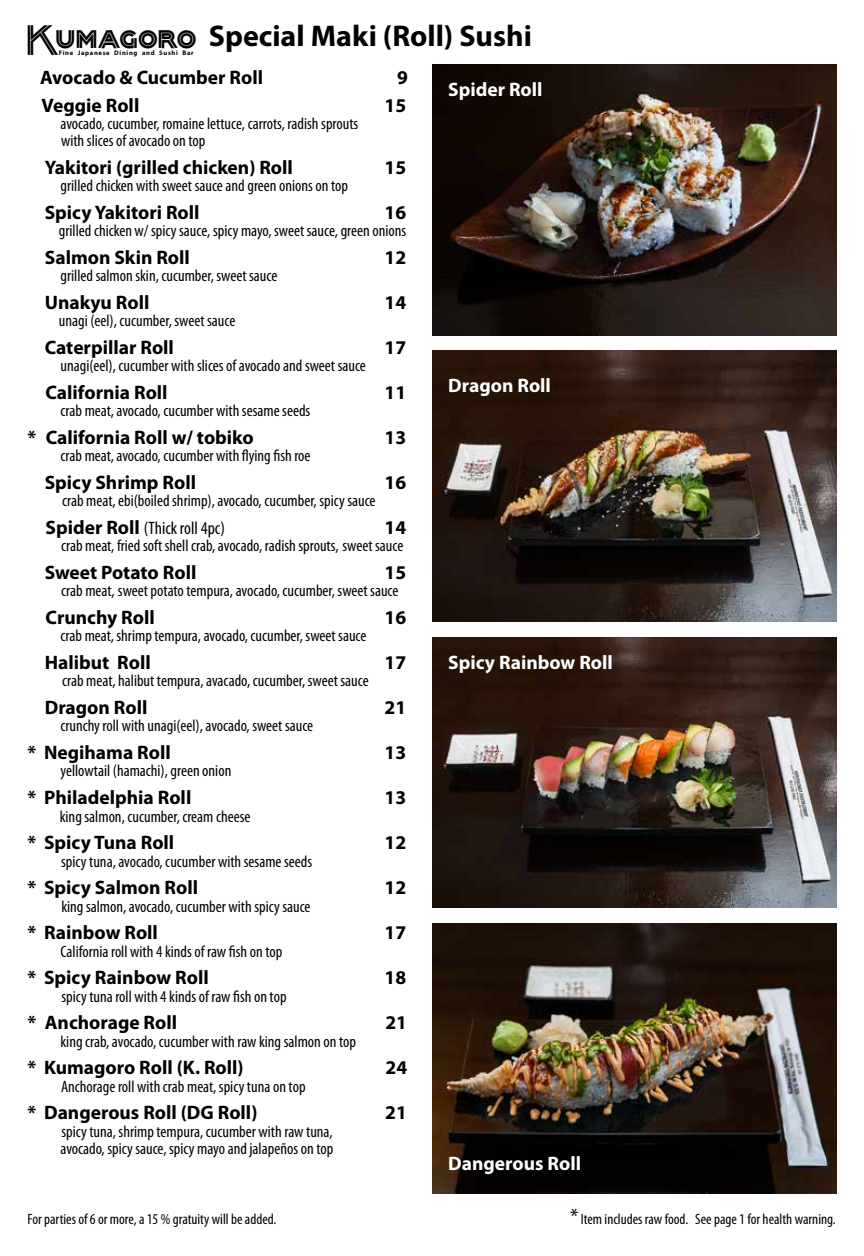
<style>
.page{position:relative;width:864px;height:1256px;background:#fff}
.page>*{position:absolute;margin:0;border:0;box-sizing:border-box;transform-origin:0 0}
.t1{font:700 30px "Myriad Pro";color:#000}
.t2{font:700 19.5px "Myriad Pro";color:#000}
.t3{font:700 19.5px "Myriad Pro";color:#fff}
.t4{font:condensed 18px "Myriad Pro";color:#000}
.t5{font:condensed 16.5px/17.2px "Myriad Pro";color:#000}
.t6{font:condensed 15px "Myriad Pro";color:#000}
.t7{font:700 6.6px "Myriad Pro";letter-spacing:.1em;color:#000}
.s1{font-family:"Packard Clipper NF";font-weight:400;font-size:31.65px}
.s2{font-weight:700;font-stretch:normal;font-size:19.5px}
.s3{font-size:22.5px}
</style>
<div class="page">
<img style="left:433px;top:351px;width:404px;height:270px">
<img style="left:433px;top:637px;width:404px;height:270px">
<img style="left:433px;top:923px;width:404px;height:270px">
<img style="left:433px;top:65px;width:404px;height:270px">
<h1 class="t1" style="left:27px;top:16px;width:506px"><span class="s1">Kumagoro</span> Special Maki (Roll) Sushi</h1>
<p class="t7" style="left:59px;top:48px;width:137px">Fine Japanese Dining and Sushi Bar</p>
<p class="t2" style="left:40px;top:65px;width:225px">Avocado &amp; Cucumber Roll</p>
<p class="t2" style="left:397px;top:65px;width:12px">9</p>
<p class="t2" style="left:42px;top:92px;width:99px">Veggie Roll</p>
<p class="t2" style="left:385px;top:92px;width:23px">15</p>
<p class="t5" style="left:61px;top:115px;width:299px">avocado, cucumber, romaine lettuce, carrots, radish sprouts with slices of avocado on top</p>
<p class="t2" style="left:45px;top:155px;width:250px">Yakitori (grilled chicken) Roll</p>
<p class="t2" style="left:385px;top:155px;width:23px">15</p>
<p class="t5" style="left:61px;top:177px;width:289px">grilled chicken with sweet sauce and green onions on top</p>
<p class="t2" style="left:45px;top:200px;width:156px">Spicy Yakitori Roll</p>
<p class="t2" style="left:385px;top:200px;width:23px">16</p>
<p class="t5" style="left:59px;top:222px;width:349px">grilled chicken w/ spicy sauce, spicy mayo, sweet sauce, green onions</p>
<p class="t2" style="left:45px;top:245px;width:147px">Salmon Skin Roll</p>
<p class="t2" style="left:385px;top:245px;width:23px">12</p>
<p class="t5" style="left:61px;top:267px;width:218px">grilled salmon skin, cucumber, sweet sauce</p>
<p class="t2" style="left:45px;top:290px;width:106px">Unakyu Roll</p>
<p class="t2" style="left:385px;top:290px;width:23px">14</p>
<p class="t5" style="left:59px;top:312px;width:178px">unagi (eel), cucumber, sweet sauce</p>
<p class="t2" style="left:45px;top:335px;width:131px">Caterpillar Roll</p>
<p class="t2" style="left:385px;top:335px;width:23px">17</p>
<p class="t5" style="left:61px;top:357px;width:307px">unagi(eel), cucumber with slices of avocado and sweet sauce</p>
<p class="t2" style="left:46px;top:380px;width:124px">California Roll</p>
<p class="t2" style="left:385px;top:380px;width:23px">11</p>
<p class="t5" style="left:61px;top:402px;width:251px">crab meat, avocado, cucumber with sesame seeds</p>
<p class="t2" style="left:27px;top:425px;width:228px">* California Roll w/ tobiko</p>
<p class="t2" style="left:385px;top:425px;width:23px">13</p>
<p class="t5" style="left:61px;top:447px;width:252px">crab meat, avocado, cucumber with flying fish roe</p>
<p class="t2" style="left:45px;top:470px;width:153px">Spicy Shrimp Roll</p>
<p class="t2" style="left:385px;top:470px;width:23px">16</p>
<p class="t5" style="left:62px;top:492px;width:315px">crab meat, ebi(boiled shrimp), avocado, cucumber, spicy sauce</p>
<p class="t4" style="left:46px;top:517px;width:181px"><span class="s2">Spider Roll</span> (Thick roll 4pc)</p>
<p class="t2" style="left:385px;top:515px;width:23px">14</p>
<p class="t5" style="left:61px;top:537px;width:344px">crab meat, fried soft shell crab, avocado, radish sprouts, sweet sauce</p>
<p class="t2" style="left:45px;top:560px;width:153px">Sweet Potato Roll</p>
<p class="t2" style="left:385px;top:560px;width:23px">15</p>
<p class="t5" style="left:61px;top:582px;width:339px">crab meat, sweet potato tempura, avocado, cucumber, sweet sauce</p>
<p class="t2" style="left:46px;top:605px;width:111px">Crunchy Roll</p>
<p class="t2" style="left:385px;top:605px;width:23px">16</p>
<p class="t5" style="left:61px;top:627px;width:307px">crab meat, shrimp tempura, avocado, cucumber, sweet sauce</p>
<p class="t2" style="left:45px;top:650px;width:108px">Halibut Roll</p>
<p class="t2" style="left:385px;top:650px;width:23px">17</p>
<p class="t5" style="left:62px;top:672px;width:308px">crab meat, halibut tempura, avacado, cucumber, sweet sauce</p>
<p class="t2" style="left:45px;top:695px;width:104px">Dragon Roll</p>
<p class="t2" style="left:385px;top:695px;width:23px">21</p>
<p class="t5" style="left:61px;top:717px;width:254px">crunchy roll with unagi(eel), avocado, sweet sauce</p>
<p class="t2" style="left:27px;top:740px;width:145px">* Negihama Roll</p>
<p class="t2" style="left:385px;top:740px;width:23px">13</p>
<p class="t5" style="left:61px;top:762px;width:172px">yellowtail (hamachi), green onion</p>
<p class="t2" style="left:27px;top:785px;width:165px">* Philadelphia Roll</p>
<p class="t2" style="left:385px;top:785px;width:23px">13</p>
<p class="t5" style="left:60px;top:807px;width:192px">king salmon, cucumber, cream cheese</p>
<p class="t2" style="left:27px;top:830px;width:148px">* Spicy Tuna Roll</p>
<p class="t2" style="left:385px;top:830px;width:23px">12</p>
<p class="t5" style="left:61px;top:852px;width:253px">spicy tuna, avocado, cucumber with sesame seeds</p>
<p class="t2" style="left:27px;top:875px;width:172px">* Spicy Salmon Roll</p>
<p class="t2" style="left:385px;top:875px;width:23px">12</p>
<p class="t5" style="left:61px;top:897px;width:251px">king salmon, avocado, cucumber with spicy sauce</p>
<p class="t2" style="left:27px;top:920px;width:132px">* Rainbow Roll</p>
<p class="t2" style="left:385px;top:920px;width:23px">17</p>
<p class="t5" style="left:61px;top:942px;width:223px">California roll with 4 kinds of raw fish on top</p>
<p class="t2" style="left:27px;top:965px;width:183px">* Spicy Rainbow Roll</p>
<p class="t2" style="left:385px;top:965px;width:23px">18</p>
<p class="t5" style="left:61px;top:987px;width:227px">spicy tuna roll with 4 kinds of raw fish on top</p>
<p class="t2" style="left:27px;top:1010px;width:151px">* Anchorage Roll</p>
<p class="t2" style="left:385px;top:1010px;width:23px">21</p>
<p class="t5" style="left:61px;top:1032px;width:297px">king crab, avocado, cucumber with raw king salmon on top</p>
<p class="t2" style="left:27px;top:1055px;width:218px">* Kumagoro Roll (K. Roll)</p>
<p class="t2" style="left:386px;top:1055px;width:23px">24</p>
<p class="t5" style="left:61px;top:1077px;width:246px">Anchorage roll with crab meat, spicy tuna on top</p>
<p class="t2" style="left:27px;top:1100px;width:232px">* Dangerous Roll (DG Roll)</p>
<p class="t2" style="left:385px;top:1100px;width:23px">21</p>
<p class="t5" style="left:61px;top:1122px;width:274px">spicy tuna, shrimp tempura, cucumber with raw tuna, avocado, spicy sauce, spicy mayo and jalapeños on top</p>
<p class="t3" style="left:448px;top:76px;width:96px">Spider Roll</p>
<p class="t3" style="left:448px;top:372px;width:104px">Dragon Roll</p>
<p class="t3" style="left:448px;top:649px;width:166px">Spicy Rainbow Roll</p>
<p class="t3" style="left:448px;top:1151px;width:134px">Dangerous Roll</p>
<p class="t6" style="left:28px;top:1210px;width:250px">For parties of 6 or more, a 15 % gratuity will be added.</p>
<p class="t6" style="left:570px;top:1210px;width:267px"><span class="s3">*</span> Item includes raw food. See page 1 for health warning.</p>
</div>
